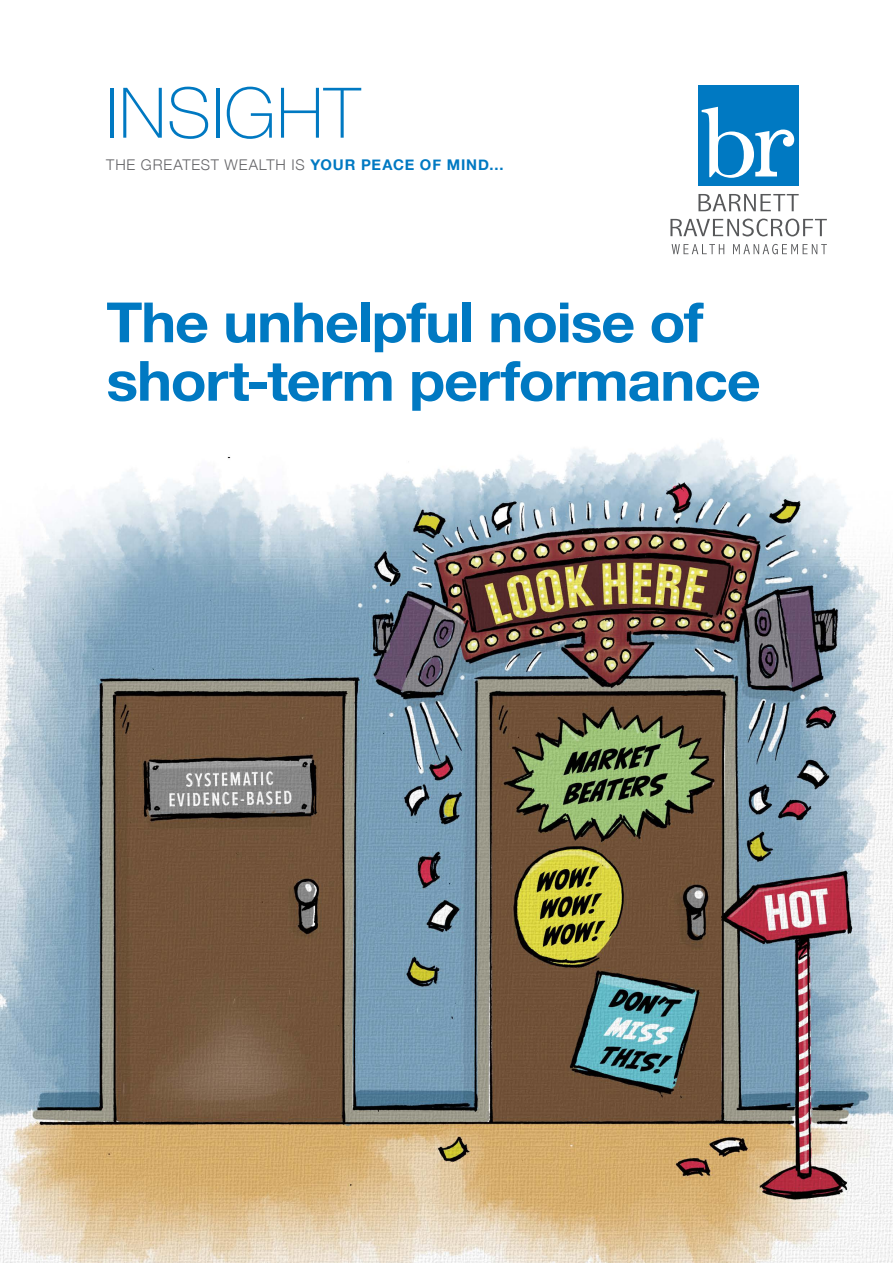
<style>
.page{position:relative;width:893px;height:1263px;background:#fff}
.page>*{position:absolute;margin:0;border:0;box-sizing:border-box;transform-origin:0 0}
.t1{font:100 69.75px "Helvetica Neue";letter-spacing:.01em;color:#0079c2}
.t2{font:700 55.5px/58.5px "Helvetica Neue";letter-spacing:-.02em;color:#0079c2;scale:1.07 1}
.t3{font:300 14.7px "Helvetica Neue";letter-spacing:.055em;color:#636366}
.s1{font-weight:700;color:#0079c2}
</style>
<div class="page">
<img style="left:0;top:185px;width:893px;height:1078px">
<div style="left:698px;top:85px;width:101px;height:100px;background:#0079c2"></div>
<svg style="left:702px;top:107px;width:92px;height:71px"></svg>
<svg style="left:670px;top:194px;width:157px;height:42px"></svg>
<svg style="left:672px;top:244px;width:155px;height:10px"></svg>
<p class="t1" style="left:106px;top:60px;width:255px">INSIGHT</p>
<p class="t3" style="left:106px;top:153px;width:399px">THE GREATEST WEALTH IS <span class="s1">YOUR PEACE OF MIND...</span></p>
<p class="t2" style="left:106px;top:295px;width:613px">The unhelpful noise of short-term performance</p>
</div>
